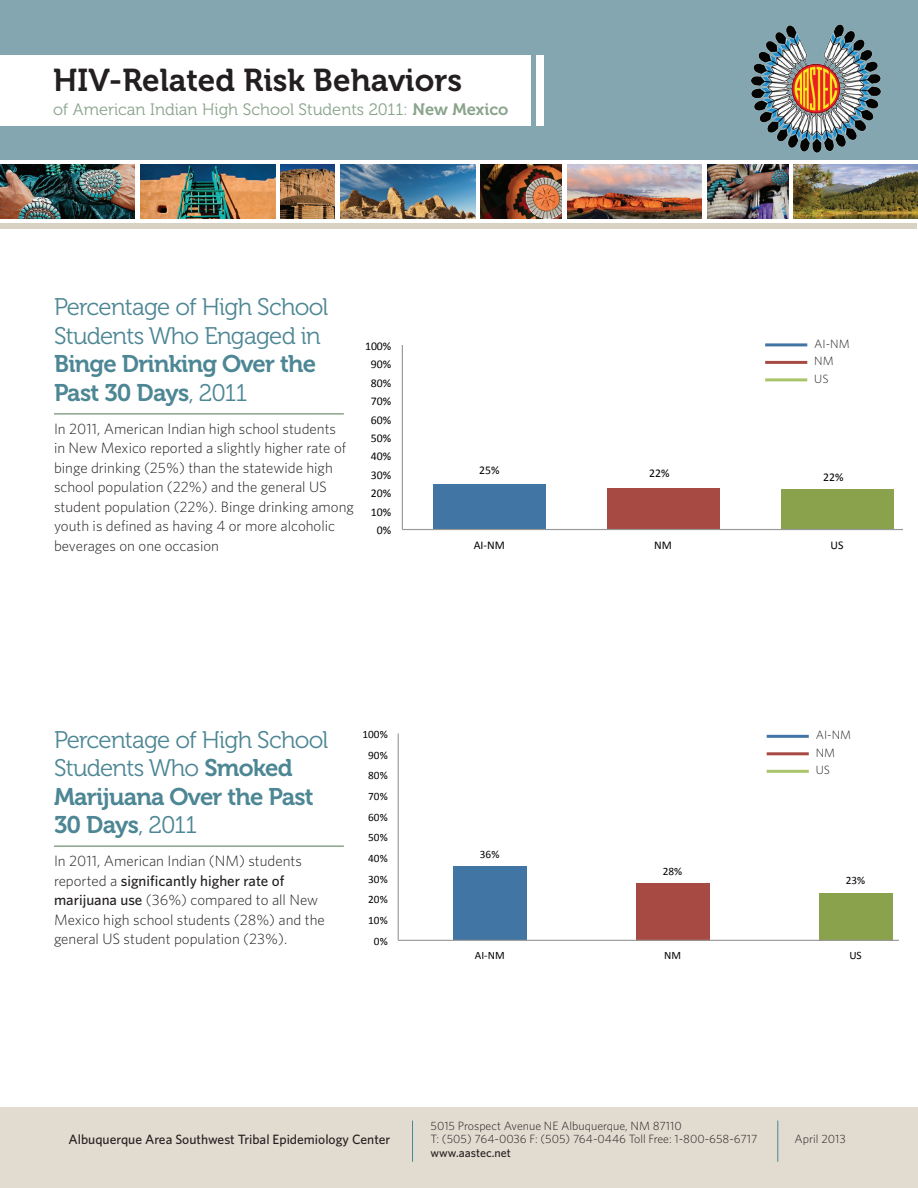
<style>
.page{position:relative;width:918px;height:1188px;background:#fff}
.page>*{position:absolute;margin:0;border:0;box-sizing:border-box;transform-origin:0 0}
.t1{font:31.5px "Museo 700";color:#231f20}
.t2{font:24px/28.5px "Museo 300";letter-spacing:-.03em;color:#4d8694}
.t3{font:24px/28.5px "Museo 700";letter-spacing:-.03em;color:#4d8694}
.t4{font:16.5px "Museo 300";color:#8aa48c}
.t5{font:300 15px/19.5px "Whitney";color:#231f20}
.t6{font:500 13.5px "Whitney";color:#231f20}
.t7{font:300 12px/17.4px "Whitney";color:#231f20}
.t8{font:500 12px "Whitney";color:#231f20}
.t9{font:11.85px "Calibri";color:#040503}
.t10{font:11.25px "Calibri";color:#040503}
.s1{font-family:"Museo 700"}
.s2{font-family:"Museo 300"}
.s3{font-weight:500}
</style>
<div class="page">
<div style="left:0;top:1107px;width:918px;height:81px;background:#e1dbd0"></div>
<hr style="left:412px;top:1121px;width:1px;height:41px;background:#4d8694">
<hr style="left:777px;top:1121px;width:1px;height:41px;background:#4d8694">
<svg style="left:401px;top:343px;width:502px;height:188px"></svg>
<svg style="left:397px;top:733px;width:501px;height:208px"></svg>
<hr style="left:54px;top:413px;width:290px;height:2px;background:#8aa48c">
<hr style="left:54px;top:845px;width:290px;height:2px;background:#8aa48c">
<div style="left:1px;top:224px;width:916px;height:5px;background:#d8d2c3"></div>
<img style="left:0;top:165px;width:135px;height:54px">
<img style="left:567px;top:165px;width:135px;height:54px">
<img style="left:794px;top:165px;width:124px;height:54px">
<img style="left:140px;top:165px;width:135px;height:54px">
<img style="left:340px;top:165px;width:135px;height:54px">
<img style="left:281px;top:165px;width:54px;height:54px">
<img style="left:707px;top:165px;width:81px;height:54px">
<img style="left:481px;top:165px;width:81px;height:54px">
<div style="left:0;top:0;width:918px;height:159px;background:#84a6b1"></div>
<img style="left:751px;top:24px;width:130px;height:129px">
<div style="left:0;top:55px;width:531px;height:71px;background:#fff"></div>
<div style="left:536px;top:55px;width:8px;height:71px;background:#fff"></div>
<hr style="left:767px;top:735px;width:42px;height:3px;background:#4175a5">
<hr style="left:767px;top:752px;width:42px;height:3px;background:#a84a44">
<hr style="left:767px;top:770px;width:42px;height:3px;background:#aac46b">
<hr style="left:765px;top:343px;width:42px;height:3px;background:#4175a5">
<hr style="left:765px;top:361px;width:42px;height:3px;background:#a84a44">
<hr style="left:765px;top:378px;width:42px;height:3px;background:#aac46b">
<h1 class="t1" style="left:53px;top:62px;width:410px">HIV-Related Risk Behaviors</h1>
<p class="t4" style="left:53px;top:100px;width:457px">of American Indian High School Students 2011: <span class="s1">New Mexico</span></p>
<h2 class="t2" style="left:54px;top:293px;width:276px">Percentage of High School<br>Students Who Engaged in</h2>
<h2 class="t3" style="left:54px;top:350px;width:264px">Binge Drinking Over the<br>Past 30 Days<span class="s2">, 2011</span></h2>
<p class="t5" style="left:54px;top:418px;width:302px">In 2011, American Indian high school students<br>in New Mexico reported a slightly higher rate of binge drinking (25%) than the statewide high school population (22%) and the general US student population (22%). Binge drinking among youth is defined as having 4 or more alcoholic beverages on one occasion</p>
<p class="t9" style="left:365px;top:338px;width:28px">100%</p>
<p class="t9" style="left:371px;top:357px;width:22px">90%</p>
<p class="t9" style="left:371px;top:375px;width:22px">80%</p>
<p class="t9" style="left:371px;top:394px;width:22px">70%</p>
<p class="t9" style="left:371px;top:412px;width:22px">60%</p>
<p class="t9" style="left:371px;top:431px;width:22px">50%</p>
<p class="t9" style="left:371px;top:449px;width:22px">40%</p>
<p class="t9" style="left:371px;top:468px;width:22px">30%</p>
<p class="t9" style="left:371px;top:486px;width:22px">20%</p>
<p class="t9" style="left:371px;top:505px;width:22px">10%</p>
<p class="t9" style="left:377px;top:523px;width:16px">0%</p>
<h2 class="t2" style="left:54px;top:726px;width:276px">Percentage of High School<br>Students Who <span class="s1">Smoked</span></h2>
<h2 class="t3" style="left:54px;top:782px;width:261px">Marijuana Over the Past<br>30 Days<span class="s2">, 2011</span></h2>
<p class="t5" style="left:54px;top:851px;width:272px">In 2011, American Indian (NM) students reported a <span class="s3">significantly higher rate of marijuana use</span> (36%) compared to all New Mexico high school students (28%) and the general US student population (23%).</p>
<p class="t10" style="left:363px;top:727px;width:27px">100%</p>
<p class="t10" style="left:368px;top:748px;width:21px">90%</p>
<p class="t10" style="left:368px;top:769px;width:21px">80%</p>
<p class="t10" style="left:368px;top:789px;width:21px">70%</p>
<p class="t10" style="left:368px;top:810px;width:21px">60%</p>
<p class="t10" style="left:368px;top:831px;width:21px">50%</p>
<p class="t10" style="left:368px;top:851px;width:21px">40%</p>
<p class="t10" style="left:368px;top:872px;width:21px">30%</p>
<p class="t10" style="left:368px;top:893px;width:21px">20%</p>
<p class="t10" style="left:368px;top:913px;width:21px">10%</p>
<p class="t10" style="left:374px;top:934px;width:15px">0%</p>
<p class="t7" style="left:814px;top:335px;width:37px">AI-NM<br>NM<br>US</p>
<p class="t9" style="left:479px;top:463px;width:22px">25%</p>
<p class="t9" style="left:649px;top:466px;width:22px">22%</p>
<p class="t9" style="left:823px;top:470px;width:22px">22%</p>
<p class="t9" style="left:474px;top:538px;width:33px">AI--‐NM</p>
<p class="t9" style="left:654px;top:538px;width:19px">NM</p>
<p class="t9" style="left:831px;top:538px;width:14px">US</p>
<p class="t10" style="left:480px;top:847px;width:21px">36%</p>
<p class="t10" style="left:663px;top:864px;width:21px">28%</p>
<p class="t7" style="left:816px;top:726px;width:37px">AI-NM<br>NM<br>US</p>
<p class="t10" style="left:846px;top:874px;width:21px">23%</p>
<p class="t10" style="left:475px;top:948px;width:31px">AI--‐NM</p>
<p class="t10" style="left:664px;top:948px;width:18px">NM</p>
<p class="t10" style="left:849px;top:948px;width:14px">US</p>
<p class="t7" style="left:431px;top:1118px;width:329px;line-height:13.5px">5015 Prospect Avenue NE Albuquerque, NM 87110<br>T: (505) 764-0036 F: (505) 764-0446 Toll Free: 1-800-658-6717</p>
<p class="t8" style="left:431px;top:1144px;width:82px">www.aastec.net</p>
<p class="t6" style="left:69px;top:1131px;width:323px">Albuquerque Area Southwest Tribal Epidemiology Center</p>
<p class="t7" style="left:795px;top:1130px;width:53px">April 2013</p>
</div>
